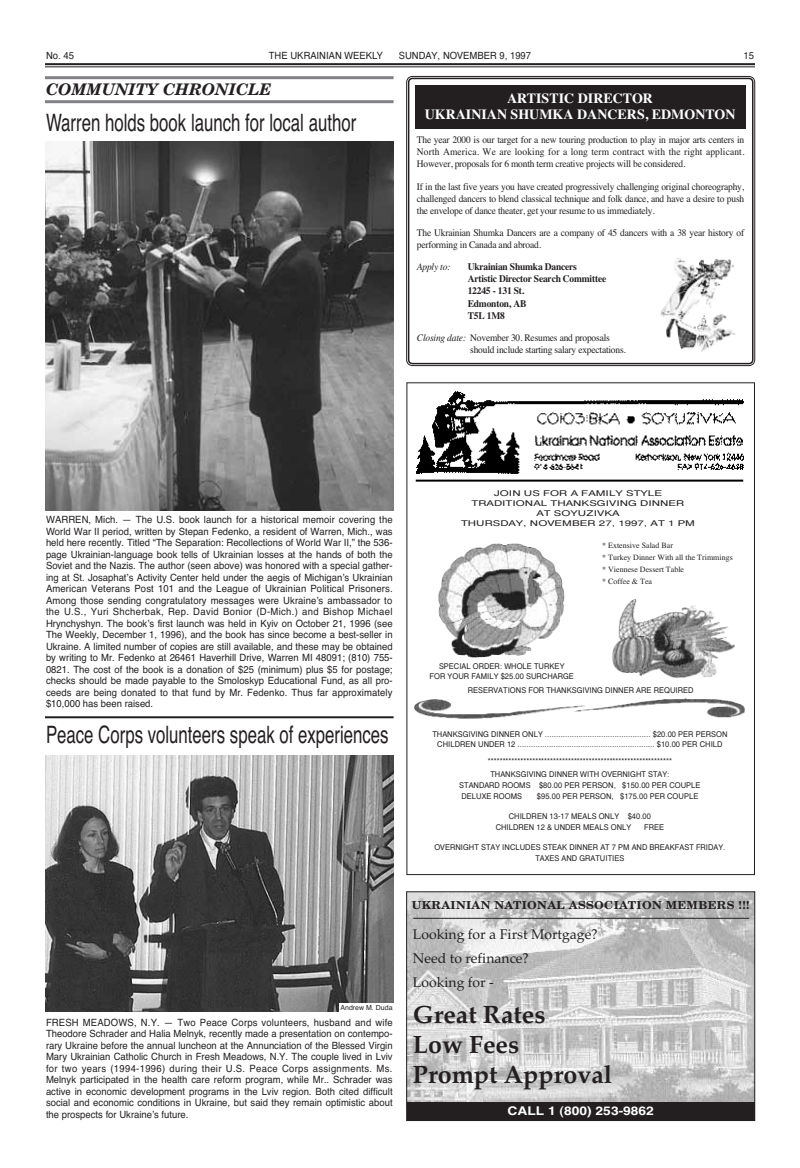
<style>
.page{position:relative;width:800px;height:1168px;background:#fff}
.page>*{position:absolute;margin:0;border:0;box-sizing:border-box;transform-origin:0 0}
.t1{font:700 25px/30px "Palatino";color:#231f20}
.t2{font:24px "Helvetica";color:#231f20;scale:.7 1}
.t3{font:italic 700 16px "New Century Schlbk";color:#231f20}
.t4{font:14px/24px "Palatino";color:#231f20}
.t5{font:700 14px/16.8px "Times";color:#fff;text-align:center}
.t6{font:700 12px "Helvetica";color:#fff;scale:1.15 1}
.t7{font:700 11px "New Century Schlbk";letter-spacing:.035em;color:#231f20;scale:1.05 1}
.t8{font:10px/11.5px "Helvetica";color:#231f20;text-align:justify;scale:.95 1}
.t9{font:10px/12.1px "Times";letter-spacing:-.02em;color:#231f20;text-align:justify;scale:.95 1}
.t10{font:700 10px/12.1px "Times";letter-spacing:-.02em;color:#231f20;scale:.95 1}
.t11{font:10px "Svoboda FAF";color:#231f20;scale:.95 1}
.t12{font:italic 10px "Times";letter-spacing:-.02em;color:#231f20;scale:.95 1}
.t13{font:8px/11px "Svoboda FAF";color:#231f20;text-align:center;scale:.95 1}
.t14{font:8px/10px "Svoboda FAF";color:#231f20;text-align:center;scale:1.45 1}
.t15{font:8px/11.9px "Times";color:#231f20}
.t16{font:7px "Helvetica";color:#231f20}
.s1{font-style:italic}
.s2{font-style:italic;color:#fff}
</style>
<div class="page">
<hr style="left:45px;top:63px;width:710px;height:2px;background:#231f20">
<hr style="left:45px;top:66px;width:710px;height:1px;background:#231f20">
<img style="left:416px;top:391px;width:328px;height:83px">
<hr style="left:416px;top:480px;width:327px;height:2px;background:#000">
<img style="left:438px;top:544px;width:126px;height:113px">
<img style="left:612px;top:599px;width:123px;height:79px">
<img style="left:414px;top:698px;width:331px;height:21px">
<svg style="left:407px;top:77px;width:347px;height:288px"></svg>
<div style="left:415px;top:85px;width:330px;height:44px;background:#231f20"></div>
<img style="left:660px;top:257px;width:76px;height:96px">
<img style="left:408px;top:894px;width:345px;height:208px">
<div style="left:406px;top:892px;width:349px;height:229px;border:1px solid #231f20"></div>
<div style="left:407px;top:1102px;width:347px;height:18px;background:#231f20"></div>
<hr style="left:413px;top:918px;width:336px;height:1px;background:#231f20">
<hr style="left:45px;top:76px;width:349px;height:3px;background:#808285">
<hr style="left:45px;top:100px;width:349px;height:3px;background:#808285">
<hr style="left:45px;top:716px;width:349px;height:2px;background:#231f20">
<img style="left:45px;top:142px;width:349px;height:369px">
<img style="left:45px;top:756px;width:349px;height:256px">
<div style="left:339px;top:1003px;width:55px;height:10px;background:#fff"></div>
<p class="t11" style="left:46px;top:50px;width:31px">No. 45</p>
<p class="t11" style="left:269px;top:50px;width:122px">THE UKRAINIAN WEEKLY</p>
<p class="t11" style="left:399px;top:50px;width:141px">SUNDAY, NOVEMBER 9, 1997</p>
<p class="t11" style="left:744px;top:50px;width:12px">15</p>
<h3 class="t3" style="left:46px;top:80px;width:227px">COMMUNITY CHRONICLE</h3>
<h2 class="t2" style="left:46px;top:109px;width:445px">Warren holds book launch for local author</h2>
<h3 class="t5" style="left:425px;top:89px;width:312px">ARTISTIC DIRECTOR<br>UKRAINIAN SHUMKA DANCERS, EDMONTON</h3>
<p class="t9" style="left:417px;top:134px;width:346px">The year 2000 is our target for a new touring production to play in major arts centers in North America. We are looking for a long term contract with the right applicant.<br>However, proposals for 6 month term creative projects will be considered.</p>
<p class="t9" style="left:417px;top:180px;width:346px">If in the last five years you have created progressively challenging original choreography, challenged dancers to blend classical technique and folk dance, and have a desire to push the envelope of dance theater, get your resume to us immediately.</p>
<p class="t9" style="left:417px;top:226px;width:346px">The Ukrainian Shumka Dancers are a company of 45 dancers with a 38 year history of performing in Canada and abroad.</p>
<p class="t12" style="left:417px;top:261px;width:37px">Apply to:</p>
<p class="t10" style="left:468px;top:261px;width:147px">Ukrainian Shumka Dancers<br>Artistic Director Search Committee<br>12245 - 131 St.<br>Edmonton, AB<br>T5L 1M8</p>
<p class="t9" style="left:417px;top:331px;width:222px"><span class="s1">Closing date:</span> November 30. Resumes and proposals<br><span class="s2">Closing date:</span> should include starting salary expectations.</p>
<p class="t8" style="left:46px;top:514px;width:366px">WARREN, Mich. — The U.S. book launch for a historical memoir covering the World War II period, written by Stepan Fedenko, a resident of Warren, Mich., was held here recently. Titled “The Separation: Recollections of World War II,” the 536- page Ukrainian-language book tells of Ukrainian losses at the hands of both the Soviet and the Nazis. The author (seen above) was honored with a special gather&shy;ing at St. Josaphat’s Activity Center held under the aegis of Michigan’s Ukrainian American Veterans Post 101 and the League of Ukrainian Political Prisoners.<br>Among those sending congratulatory messages were Ukraine’s ambassador to the U.S., Yuri Shcherbak, Rep. David Bonior (D-Mich.) and Bishop Michael Hrynchyshyn. The book’s first launch was held in Kyiv on October 21, 1996 (see The Weekly, December 1, 1996), and the book has since become a best-seller in Ukraine. A limited number of copies are still available, and these may be obtained by writing to Mr. Fedenko at 26461 Haverhill Drive, Warren MI 48091; (810) 755- 0821. The cost of the book is a donation of $25 (minimum) plus $5 for postage; checks should be made payable to the Smoloskyp Educational Fund, as all pro&shy;ceeds are being donated to that fund by Mr. Fedenko. Thus far approximately $10,000 has been raised.</p>
<h2 class="t2" style="left:46px;top:721px;width:491px">Peace Corps volunteers speak of experiences</h2>
<p class="t16" style="left:340px;top:1004px;width:54px">Andrew M. Duda</p>
<p class="t8" style="left:46px;top:1016px;width:367px">FRESH MEADOWS, N.Y. — Two Peace Corps volunteers, husband and wife Theodore Schrader and Halia Melnyk, recently made a presentation on contempo&shy;rary Ukraine before the annual luncheon at the Annunciation of the Blessed Virgin Mary Ukrainian Catholic Church in Fresh Meadows, N.Y. The couple lived in Lviv for two years (1994-1996) during their U.S. Peace Corps assignments. Ms.<br>Melnyk participated in the health care reform program, while Mr.. Schrader was active in economic development programs in the Lviv region. Both cited difficult social and economic conditions in Ukraine, but said they remain optimistic about the prospects for Ukraine’s future.</p>
<p class="t14" style="left:461px;top:489px;width:163px">JOIN US FOR A FAMILY STYLE<br>TRADITIONAL THANKSGIVING DINNER<br>AT SOYUZIVKA<br>THURSDAY, NOVEMBER 27, 1997, AT 1 PM</p>
<p class="t15" style="left:602px;top:539px;width:132px">* Extensive Salad Bar<br>* Turkey Dinner With all the Trimmings * Viennese Dessert Table<br>* Coffee &amp; Tea</p>
<p class="t13" style="left:430px;top:661px;width:154px;line-height:10px">SPECIAL ORDER: WHOLE TURKEY<br>FOR YOUR FAMILY $25.00 SURCHARGE</p>
<p class="t13" style="left:468px;top:685px;width:239px">RESERVATIONS FOR THANKSGIVING DINNER ARE REQUIRED</p>
<p class="t13" style="left:432px;top:730px;width:312px;line-height:10px">THANKSGIVING DINNER ONLY ............................................... $20.00 PER PERSON<br>CHILDREN UNDER 12 ............................................................. $10.00 PER CHILD</p>
<p class="t13" style="left:488px;top:755px;width:195px;line-height:13px">**************************************************************<br>THANKSGIVING DINNER WITH OVERNIGHT STAY:</p>
<p class="t13" style="left:459px;top:780px;width:256px;text-align:left">STANDARD ROOMS $80.00 PER PERSON, $150.00 PER COUPLE<br>DELUXE ROOMS</p>
<p class="t13" style="left:537px;top:791px;width:171px">$95.00 PER PERSON, $175.00 PER COUPLE</p>
<p class="t13" style="left:496px;top:811px;width:165px;text-align:left;text-indent:13px">CHILDREN 13-17 MEALS ONLY $40.00<br>CHILDREN 12 &amp; UNDER MEALS ONLY</p>
<p class="t13" style="left:644px;top:822px;width:23px">FREE</p>
<p class="t13" style="left:434px;top:842px;width:308px">OVERNIGHT STAY INCLUDES STEAK DINNER AT 7 PM AND BREAKFAST FRIDAY.<br>TAXES AND GRATUITIES</p>
<p class="t7" style="left:412px;top:899px;width:323px">UKRAINIAN NATIONAL ASSOCIATION MEMBERS !!!</p>
<h3 class="t4" style="left:413px;top:922px;width:186px">Looking for a First Mortgage?<br>Need to refinance?<br>Looking for -</h3>
<h1 class="t1" style="left:413px;top:999px;width:201px">Great Rates<br>Low Fees<br>Prompt Approval</h1>
<p class="t6" style="left:507px;top:1104px;width:129px">CALL 1 (800) 253-9862</p>
</div>
